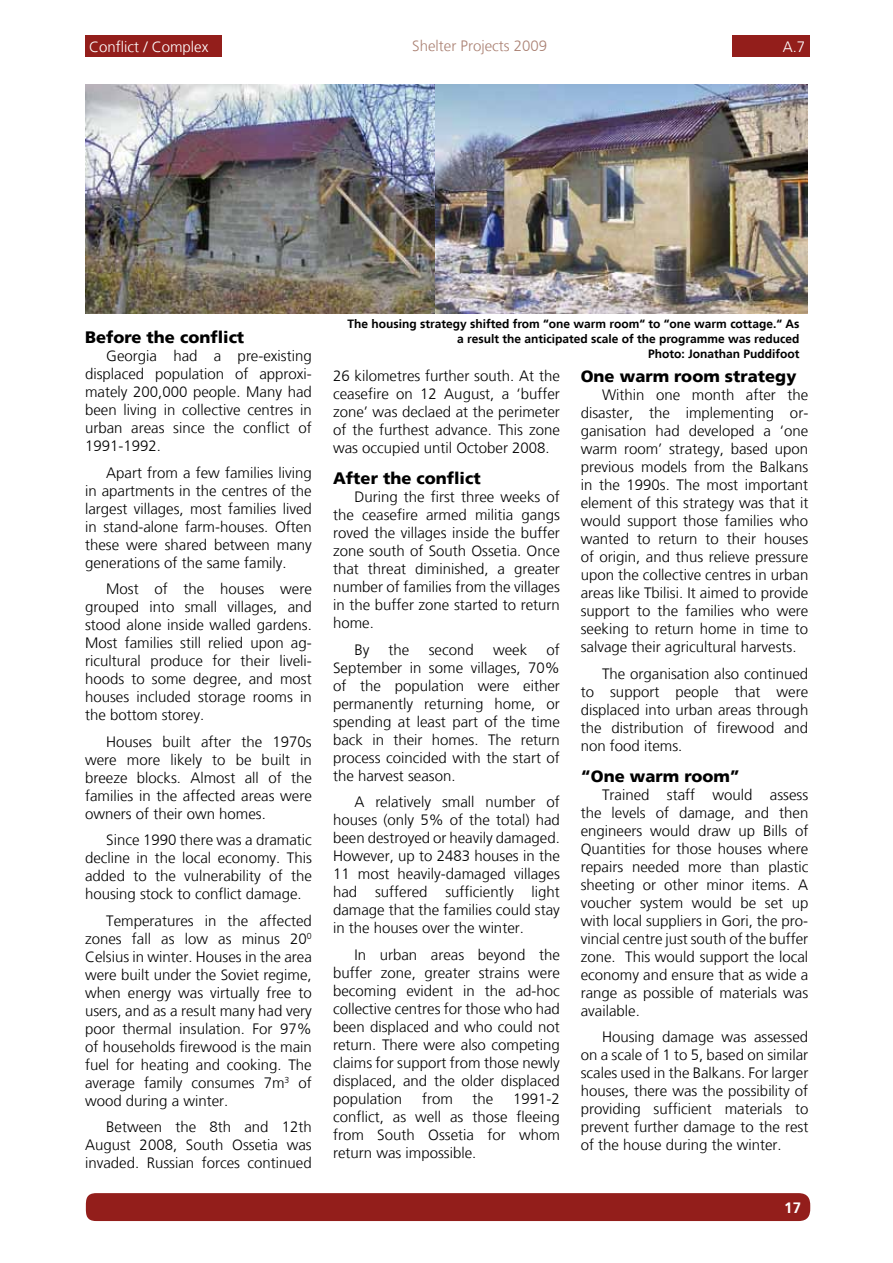
<style>
.page{position:relative;width:893px;height:1263px;background:#fff}
.page>*{position:absolute;margin:0;border:0;box-sizing:border-box;transform-origin:0 0}
.t1{font:900 16.5px "Frutiger LT";color:#000}
.t2{font:300 15px/18px "Frutiger LT";color:#000;text-align:justify}
.t3{font:300 15px "Frutiger LT";color:#fff}
.t4{font:300 15px "Frutiger LT";color:#aa8173}
.t5{font:700 15px "Frutiger LT";color:#fff}
.t6{font:700 12px/15px "Frutiger LT";color:#000;text-align:right}
</style>
<div class="page">
<div style="left:85px;top:36px;width:136px;height:21px;background:#931e1b"></div>
<div style="left:732px;top:36px;width:77px;height:21px;background:#931e1b"></div>
<div style="left:85px;top:1193px;width:726px;height:28px;background:#931e1b"></div>
<img style="left:85px;top:85px;width:350px;height:229px">
<img style="left:435px;top:85px;width:372px;height:229px">
<p class="t3" style="left:89px;top:38px;width:121px">Conflict / Complex</p>
<p class="t4" style="left:412px;top:38px;width:137px">Shelter Projects 2009</p>
<p class="t3" style="left:783px;top:38px;width:24px">A.7</p>
<p class="t1" style="left:85px;top:327px;width:161px">Before the conflict</p>
<p class="t2" style="left:85px;top:347px;width:228px;text-indent:21px">Georgia had a pre-existing displaced population of approxi&shy;mately 200,000 people. Many had been living in collective centres in urban areas since the conflict of 1991-1992.</p>
<p class="t2" style="left:85px;top:464px;width:228px;text-indent:21px">Apart from a few families living in apartments in the centres of the largest villages, most families lived in stand-alone farm-houses. Often these were shared between many generations of the same family.</p>
<p class="t2" style="left:85px;top:580px;width:228px;text-indent:21px">Most of the houses were grouped into small villages, and stood alone inside walled gardens.<br>Most families still relied upon ag&shy;ricultural produce for their liveli&shy;hoods to some degree, and most houses included storage rooms in the bottom storey.</p>
<p class="t2" style="left:85px;top:733px;width:228px;text-indent:21px">Houses built after the 1970s were more likely to be built in breeze blocks. Almost all of the families in the affected areas were owners of their own homes.</p>
<p class="t2" style="left:85px;top:831px;width:228px;text-indent:21px">Since 1990 there was a dramatic decline in the local economy. This added to the vulnerability of the housing stock to conflict damage.</p>
<p class="t2" style="left:85px;top:912px;width:228px;text-indent:21px">Temperatures in the affected zones fall as low as minus 20<sup>0<br></sup>Celsius in winter. Houses in the area were built under the Soviet regime, when energy was virtually free to users, and as a result many had very poor thermal insulation. For 97% of households firewood is the main fuel for heating and cooking. The average family consumes 7m<sup>3</sup> of wood during a winter.</p>
<p class="t2" style="left:85px;top:1118px;width:228px;text-indent:21px">Between the 8th and 12th August 2008, South Ossetia was invaded. Russian forces continued</p>
<p class="t6" style="left:347px;top:316px;width:454px">The housing strategy shifted from “one warm room“ to “one warm cottage.“ As a result the anticipated scale of the programme was reduced<br>Photo: Jonathan Puddifoot</p>
<p class="t2" style="left:333px;top:367px;width:228px">26 kilometres further south. At the ceasefire on 12 August, a ‘buffer zone’ was declaed at the perimeter of the furthest advance. This zone was occupied until October 2008.</p>
<p class="t1" style="left:333px;top:468px;width:149px">After the conflict</p>
<p class="t2" style="left:333px;top:488px;width:228px;text-indent:21px">During the first three weeks of the ceasefire armed militia gangs roved the villages inside the buffer zone south of South Ossetia. Once that threat diminished, a greater number of families from the villages in the buffer zone started to return home.</p>
<p class="t2" style="left:354px;top:640px;width:16px">By</p>
<p class="t2" style="left:389px;top:640px;width:22px">the</p>
<p class="t2" style="left:429px;top:640px;width:47px">second</p>
<p class="t2" style="left:493px;top:640px;width:36px">week</p>
<p class="t2" style="left:333px;top:640px;width:228px;text-indent:213px">of September in some villages, 70% of the population were either permanently returning home, or spending at least part of the time back in their homes. The return process coincided with the start of the harvest season.</p>
<p class="t2" style="left:333px;top:793px;width:228px;text-indent:21px">A relatively small number of houses (only 5% of the total) had been destroyed or heavily damaged.<br>However, up to 2483 houses in the 11 most heavily-damaged villages had suffered sufficiently light damage that the families could stay in the houses over the winter.</p>
<p class="t2" style="left:333px;top:945px;width:228px;text-indent:21px">In urban areas beyond the buffer zone, greater strains were becoming evident in the ad-hoc collective centres for those who had been displaced and who could not return. There were also competing claims for support from those newly displaced, and the older displaced population</p>
<p class="t2" style="left:422px;top:1089px;width:32px">from</p>
<p class="t2" style="left:473px;top:1089px;width:22px">the</p>
<p class="t2" style="left:333px;top:1089px;width:228px;text-indent:180px">1991-2 conflict, as well as those fleeing from South Ossetia for whom return was impossible.</p>
<p class="t1" style="left:581px;top:367px;width:217px">One warm room strategy</p>
<p class="t2" style="left:581px;top:386px;width:229px;text-indent:21px">Within one month after the disaster, the implementing or&shy;ganisation had developed a ‘one warm room’ strategy, based upon previous models from the Balkans in the 1990s. The most important element of this strategy was that it would support those families who wanted to return to their houses of origin, and thus relieve pressure upon the collective centres in urban areas like Tbilisi. It aimed to provide support to the families who were seeking to return home in time to salvage their agricultural harvests.</p>
<p class="t2" style="left:581px;top:665px;width:229px;text-indent:21px">The organisation also continued to support people that were displaced into urban areas through the distribution of firewood and non food items.</p>
<p class="t1" style="left:581px;top:766px;width:161px">“One warm room”</p>
<p class="t2" style="left:581px;top:786px;width:229px;text-indent:21px">Trained staff would assess the levels of damage, and then engineers would draw up Bills of Quantities for those houses where repairs needed more than plastic sheeting or other minor items. A voucher system would be set up with local suppliers in Gori, the pro&shy;vincial centre just south of the buffer zone. This would support the local economy and ensure that as wide a range as possible of materials was available.</p>
<p class="t2" style="left:581px;top:1028px;width:229px;text-indent:21px">Housing damage was assessed on a scale of 1 to 5, based on similar scales used in the Balkans. For larger houses, there was the possibility of providing sufficient materials to prevent further damage to the rest of the house during the winter.</p>
<p class="t5" style="left:784px;top:1199px;width:18px">17</p>
</div>
